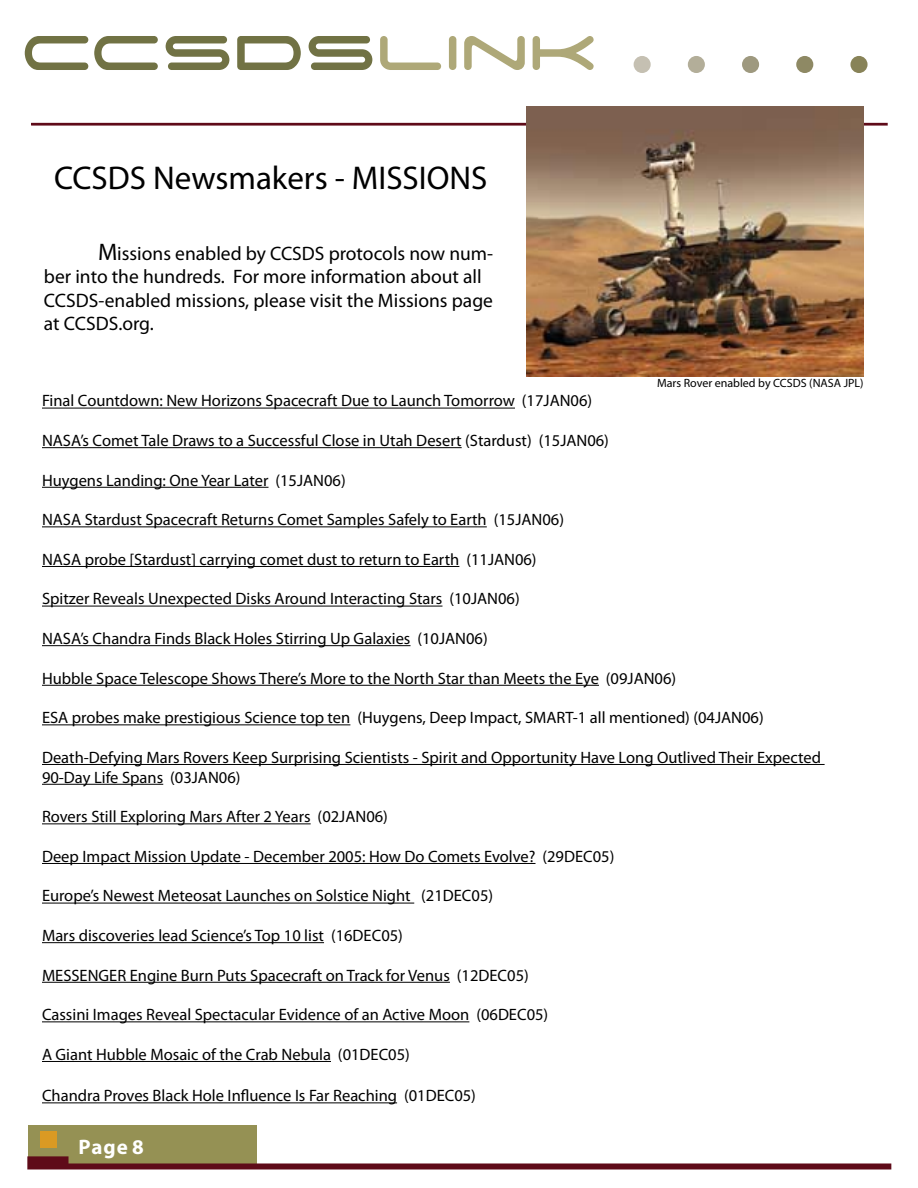
<style>
.page{position:relative;width:918px;height:1188px;background:#fff}
.page>*{position:absolute;margin:0;border:0;box-sizing:border-box;transform-origin:0 0}
.t1{font:78px "Space Age";color:#717244}
.t2{font:33px "Myriad Pro";color:#000}
.t3{font:700 21px "Myriad Pro";color:#fff}
.t4{font:19.5px/23.4px "Myriad Pro";color:#000}
.t5{font:16.5px/19.8px "Myriad Pro";color:#000}
.t6{font:12px "Myriad Pro";color:#000}
.s1{color:#aea878}
.s2{font-size:24px}
</style>
<div class="page">
<div style="left:28px;top:1125px;width:229px;height:43px;background:#959154"></div>
<svg style="left:27px;top:1156px;width:864px;height:13px"></svg>
<div style="left:40px;top:1131px;width:17px;height:17px;background:#da9a23"></div>
<div style="left:634px;top:56px;width:17px;height:17px;background:#c5c0b2;border-radius:50%"></div>
<div style="left:688px;top:56px;width:17px;height:17px;background:#b3ae99;border-radius:50%"></div>
<div style="left:742px;top:56px;width:17px;height:17px;background:#9e997f;border-radius:50%"></div>
<div style="left:796px;top:56px;width:17px;height:17px;background:#8e8964;border-radius:50%"></div>
<div style="left:850px;top:56px;width:18px;height:17px;background:#888358;border-radius:50%"></div>
<div style="left:31px;top:123px;width:857px;height:3px;border:2px solid #5f0b19"></div>
<hr style="left:42px;top:408px;width:473px;height:1px;background:#000">
<hr style="left:42px;top:447px;width:420px;height:1px;background:#000">
<hr style="left:42px;top:487px;width:227px;height:1px;background:#000">
<hr style="left:42px;top:526px;width:445px;height:1px;background:#000">
<hr style="left:42px;top:566px;width:417px;height:1px;background:#000">
<hr style="left:42px;top:606px;width:400px;height:1px;background:#000">
<hr style="left:42px;top:645px;width:369px;height:1px;background:#000">
<hr style="left:42px;top:685px;width:557px;height:1px;background:#000">
<hr style="left:42px;top:724px;width:308px;height:1px;background:#000">
<hr style="left:42px;top:764px;width:783px;height:1px;background:#000">
<hr style="left:42px;top:784px;width:121px;height:1px;background:#000">
<hr style="left:42px;top:823px;width:269px;height:1px;background:#000">
<hr style="left:42px;top:863px;width:494px;height:1px;background:#000">
<hr style="left:42px;top:903px;width:372px;height:1px;background:#000">
<hr style="left:42px;top:942px;width:282px;height:1px;background:#000">
<hr style="left:42px;top:982px;width:408px;height:1px;background:#000">
<hr style="left:42px;top:1021px;width:427px;height:1px;background:#000">
<hr style="left:42px;top:1061px;width:289px;height:1px;background:#000">
<hr style="left:42px;top:1102px;width:355px;height:1px;background:#000">
<img style="left:526px;top:106px;width:338px;height:270px">
<h1 class="t1" style="left:21px;top:17px;width:578px">CCSDS<span class="s1">Link</span></h1>
<p class="t2" style="left:54px;top:160px;width:435px">CCSDS Newsmakers - MISSIONS</p>
<p class="t4" style="left:44px;top:242px;width:451px;text-indent:54px"><span class="s2">M</span>issions enabled by CCSDS protocols now num&shy;ber into the hundreds. For more information about all CCSDS-enabled missions, please visit the Missions page at CCSDS.org.</p>
<p class="t6" style="left:657px;top:376px;width:208px">Mars Rover enabled by CCSDS (NASA JPL)</p>
<p class="t5" style="left:42px;top:391px;width:552px">Final Countdown: New Horizons Spacecraft Due to Launch Tomorrow (17JAN06)</p>
<p class="t5" style="left:42px;top:431px;width:569px">NASA’s Comet Tale Draws to a Successful Close in Utah Desert (Stardust) (15JAN06)</p>
<p class="t5" style="left:42px;top:471px;width:305px">Huygens Landing: One Year Later (15JAN06)</p>
<p class="t5" style="left:42px;top:510px;width:524px">NASA Stardust Spacecraft Returns Comet Samples Safely to Earth (15JAN06)</p>
<p class="t5" style="left:42px;top:550px;width:496px">NASA probe [Stardust] carrying comet dust to return to Earth (11JAN06)</p>
<p class="t5" style="left:42px;top:589px;width:479px">Spitzer Reveals Unexpected Disks Around Interacting Stars (10JAN06)</p>
<p class="t5" style="left:42px;top:629px;width:447px">NASA’s Chandra Finds Black Holes Stirring Up Galaxies (10JAN06)</p>
<p class="t5" style="left:42px;top:669px;width:636px">Hubble Space Telescope Shows There’s More to the North Star than Meets the Eye (09JAN06)</p>
<p class="t5" style="left:42px;top:708px;width:723px">ESA probes make prestigious Science top ten (Huygens, Deep Impact, SMART-1 all mentioned) (04JAN06)</p>
<p class="t5" style="left:42px;top:748px;width:781px">Death-Defying Mars Rovers Keep Surprising Scientists - Spirit and Opportunity Have Long Outlived Their Expected<br>90-Day Life Spans (03JAN06)</p>
<p class="t5" style="left:42px;top:807px;width:347px">Rovers Still Exploring Mars After 2 Years (02JAN06)</p>
<p class="t5" style="left:42px;top:847px;width:574px">Deep Impact Mission Update - December 2005: How Do Comets Evolve? (29DEC05)</p>
<p class="t5" style="left:42px;top:886px;width:453px">Europe’s Newest Meteosat Launches on Solstice Night (21DEC05)</p>
<p class="t5" style="left:42px;top:926px;width:362px">Mars discoveries lead Science’s Top 10 list (16DEC05)</p>
<p class="t5" style="left:42px;top:966px;width:488px">MESSENGER Engine Burn Puts Spacecraft on Track for Venus (12DEC05)</p>
<p class="t5" style="left:42px;top:1005px;width:508px">Cassini Images Reveal Spectacular Evidence of an Active Moon (06DEC05)</p>
<p class="t5" style="left:42px;top:1045px;width:369px">A Giant Hubble Mosaic of the Crab Nebula (01DEC05)</p>
<p class="t5" style="left:42px;top:1086px;width:435px">Chandra Proves Black Hole Influence Is Far Reaching (01DEC05)</p>
<p class="t3" style="left:78px;top:1135px;width:67px">Page 8</p>
</div>
